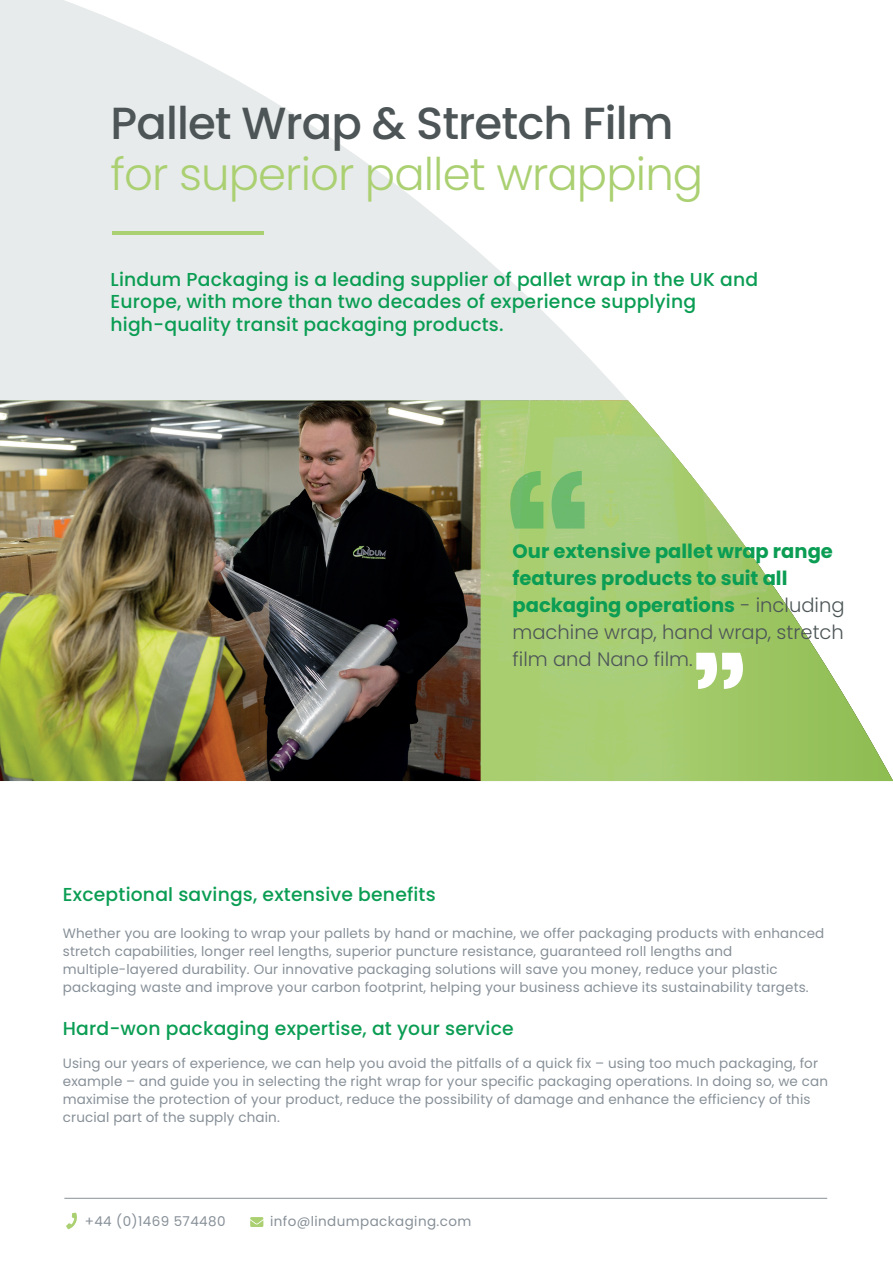
<style>
.page{position:relative;width:893px;height:1263px;background:#fff}
.page>*{position:absolute;margin:0;border:0;box-sizing:border-box;transform-origin:0 0}
.t1{font:300 45px "Poppins";letter-spacing:-.02em;color:#aad071}
.t2{font:500 45px "Poppins";letter-spacing:-.02em;color:#4d5557}
.t3{font:700 19.5px/27px "Poppins";color:#0a9d53}
.t4{font:500 18.75px/22.5px "Poppins";letter-spacing:.01em;color:#0a9d53}
.t5{font:13.5px/18px "Poppins";letter-spacing:.01em;color:#879098}
.t6{font:13.5px "Poppins";letter-spacing:.03em;color:#879098}
.s1{font-weight:300;color:#4d5557}
</style>
<div class="page">
<svg style="left:0;top:0;width:627px;height:400px;fill:#e8ebeb"></svg>
<img style="left:0;top:400px;width:481px;height:381px">
<svg style="left:481px;top:400px;width:412px;height:381px"></svg>
<hr style="left:112px;top:231px;width:151px;height:3px;background:#aad071">
<svg style="left:696px;top:653px;width:47px;height:36px"></svg>
<svg style="left:510px;top:471px;width:75px;height:57px;background:#80c06e"></svg>
<svg style="left:66px;top:1213px;width:11px;height:16px"></svg>
<svg style="left:250px;top:1217px;width:13px;height:10px"></svg>
<hr style="left:64px;top:1198px;width:763px;height:1px;background:#879098">
<h1 class="t2" style="left:111px;top:97px;width:564px">Pallet Wrap &amp; Stretch Film</h1>
<h1 class="t1" style="left:111px;top:148px;width:594px">for superior pallet wrapping</h1>
<h3 class="t4" style="left:111px;top:268px;width:649px">Lindum Packaging is a leading supplier of pallet wrap in the UK and<br>Europe, with more than two decades of experience supplying high-quality transit packaging products.</h3>
<h2 class="t3" style="left:513px;top:538px;width:333px">Our extensive pallet wrap range features products to suit all packaging operations <span class="s1">- including machine wrap, hand wrap, stretch film and Nano film.</span></h2>
<h3 class="t4" style="left:63px;top:883px;width:374px">Exceptional savings, extensive benefits</h3>
<p class="t5" style="left:63px;top:925px;width:763px">Whether you are looking to wrap your pallets by hand or machine, we offer packaging products with enhanced stretch capabilities, longer reel lengths, superior puncture resistance, guaranteed roll lengths and multiple-layered durability. Our innovative packaging solutions will save you money, reduce your plastic packaging waste and improve your carbon footprint, helping your business achieve its sustainability targets.</p>
<h3 class="t4" style="left:63px;top:1018px;width:452px">Hard-won packaging expertise, at your service</h3>
<p class="t5" style="left:63px;top:1054px;width:767px">Using our years of experience, we can help you avoid the pitfalls of a quick fix – using too much packaging, for example – and guide you in selecting the right wrap for your specific packaging operations. In doing so, we can maximise the protection of your product, reduce the possibility of damage and enhance the efficiency of this crucial part of the supply chain.</p>
<p class="t6" style="left:85px;top:1214px;width:142px">+44 (0)1469 574480</p>
<p class="t6" style="left:270px;top:1214px;width:203px">info@lindumpackaging.com</p>
</div>
